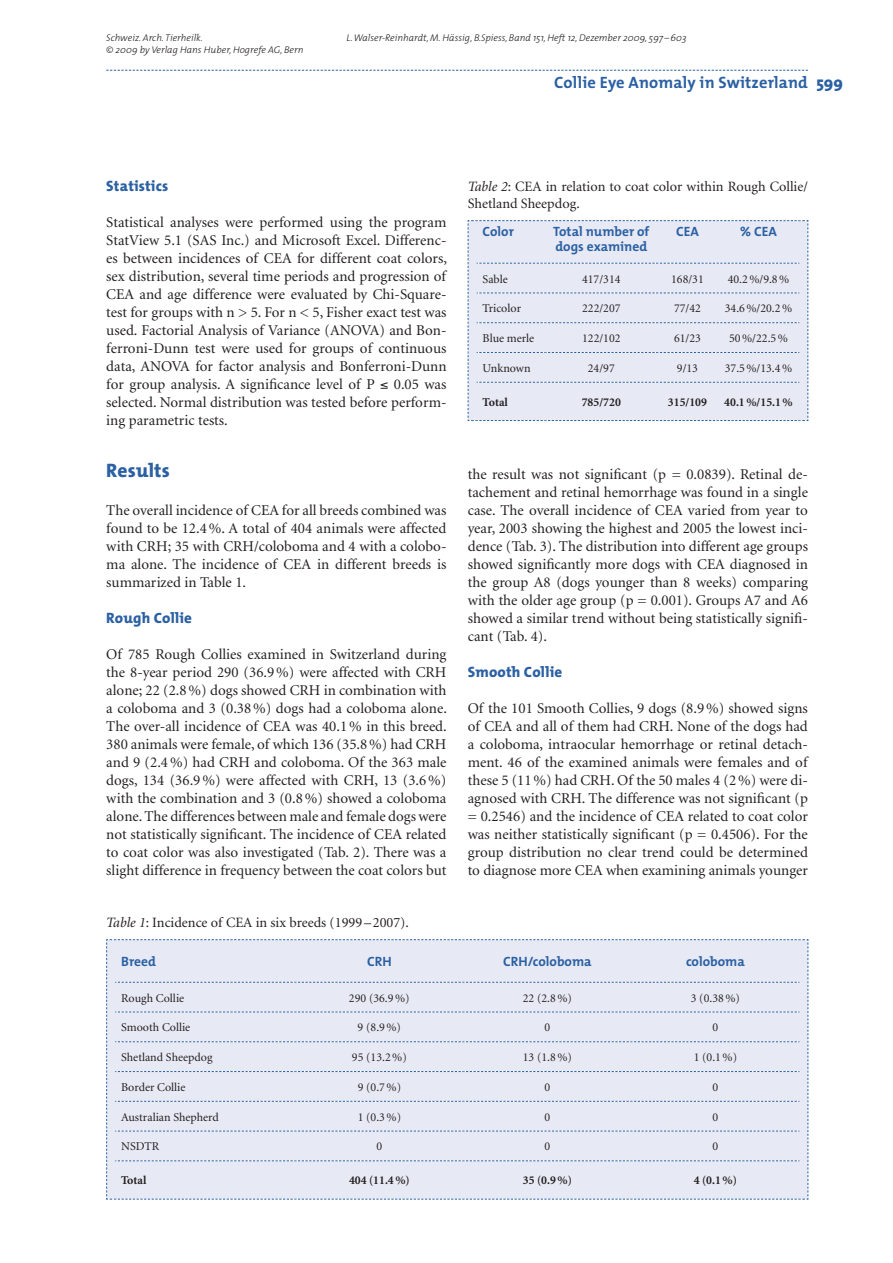
<style>
.page{position:relative;width:893px;height:1263px;background:#fff}
.page>*{position:absolute;margin:0;border:0;box-sizing:border-box;transform-origin:0 0}
.t1{font:800 19.5px "The Mix";letter-spacing:.01em;color:#2b60a3}
.t2{font:700 16.5px "The Mix";letter-spacing:.01em;color:#2b60a3}
.t3{font:15px/18px "Minion";color:#231f20;text-align:justify}
.t4{font:800 15px "The Mix";letter-spacing:.01em;color:#2b60a3}
.t5{font:14.25px/16.5px "Minion";color:#231f20}
.t6{font:700 13.5px/15px "The Mix";color:#2b60a3}
.t7{font:12px "Minion";color:#231f20}
.t8{font:700 12px "Minion";color:#231f20}
.t9{font:italic 300 9.75px "The Mix";color:#231f20}
.s1{font-weight:800}
.s2{font-style:italic}
</style>
<div class="page">
<svg style="left:106px;top:70px;width:702px;height:1px"></svg>
<div style="left:106px;top:939px;width:703px;height:261px;background:#e7e9f4"></div>
<div style="left:467px;top:220px;width:342px;height:201px;background:#e7e9f4"></div>
<p class="t9" style="left:106px;top:33px;width:98px">Schweiz. Arch. Tierheilk.</p>
<p class="t9" style="left:347px;top:33px;width:342px">L. Walser-Reinhardt, M. Hässig, B.Spiess, Band 151, Heft 12, Dezember 2009, 597 – 603</p>
<p class="t9" style="left:106px;top:45px;width:199px">© 2009 by Verlag Hans Huber, Hogrefe AG, Bern</p>
<p class="t2" style="left:554px;top:75px;width:290px">Collie Eye Anomaly in Switzerland <span class="s1">599</span></p>
<p class="t4" style="left:106px;top:179px;width:64px">Statistics</p>
<p class="t3" style="left:106px;top:215px;width:342px">Statistical analyses were performed using the program StatView 5.1 (SAS Inc.) and Microsoft Excel. Differenc&shy;es between incidences of CEA for different coat colors, sex distribution, several time periods and progression of CEA and age difference were evaluated by Chi-Square&shy;test for groups with n &gt; 5. For n &lt; 5, Fisher exact test was used. Factorial Analysis of Variance (ANOVA) and Bon&shy;ferroni-Dunn test were used for groups of continuous data, ANOVA for factor analysis and Bonferroni-Dunn for group analysis. A significance level of P</p>
<p class="t3" style="left:106px;top:377px;width:342px;text-indent:287px">0.05 was selected. Normal distribution was tested before perform&shy;ing parametric tests.</p>
<h1 class="t1" style="left:106px;top:461px;width:65px">Results</h1>
<p class="t3" style="left:106px;top:503px;width:342px">The overall incidence of CEA for all breeds combined was found to be 12.4 %. A total of 404 animals were affected with CRH; 35 with CRH/coloboma and 4 with a colobo&shy;ma alone. The incidence of CEA in different breeds is summarized in Table 1.</p>
<p class="t4" style="left:106px;top:611px;width:87px">Rough Collie</p>
<p class="t3" style="left:106px;top:647px;width:342px">Of 785 Rough Collies examined in Switzerland during the 8-year period 290 (36.9 %) were affected with CRH alone; 22 (2.8 %) dogs showed CRH in combination with a coloboma and 3 (0.38 %) dogs had a coloboma alone.<br>The over-all incidence of CEA was 40.1 % in this breed.<br>380 animals were female, of which 136 (35.8 %) had CRH and 9 (2.4 %) had CRH and coloboma. Of the 363 male dogs, 134 (36.9 %) were affected with CRH, 13 (3.6 %) with the combination and 3 (0.8 %) showed a coloboma alone. The differences between male and female dogs were not statistically significant. The incidence of CEA related to coat color was also investigated (Tab. 2). There was a slight difference in frequency between the coat colors but</p>
<p class="t5" style="left:106px;top:915px;width:304px"><span class="s2">Table 1</span>: Incidence of CEA in six breeds (1999 – 2007).</p>
<p class="t5" style="left:468px;top:179px;width:342px"><span class="s2">Table 2</span>: CEA in relation to coat color within Rough Collie/<br>Shetland Sheepdog.</p>
<p class="t6" style="left:483px;top:225px;width:33px">Color</p>
<p class="t6" style="left:553px;top:225px;width:98px">Total number of dogs examined</p>
<p class="t6" style="left:676px;top:225px;width:24px">CEA</p>
<p class="t6" style="left:740px;top:225px;width:38px">% CEA</p>
<p class="t7" style="left:483px;top:274px;width:27px">Sable</p>
<p class="t7" style="left:582px;top:274px;width:40px">417/314</p>
<p class="t7" style="left:671px;top:274px;width:34px">168/31</p>
<p class="t7" style="left:728px;top:274px;width:63px">40.2 %/9.8 %</p>
<p class="t7" style="left:483px;top:304px;width:40px">Tricolor</p>
<p class="t7" style="left:582px;top:304px;width:40px">222/207</p>
<p class="t7" style="left:674px;top:304px;width:28px">77/42</p>
<p class="t7" style="left:725px;top:304px;width:69px">34.6 %/20.2 %</p>
<p class="t7" style="left:483px;top:334px;width:53px">Blue merle</p>
<p class="t7" style="left:582px;top:334px;width:40px">122/102</p>
<p class="t7" style="left:674px;top:334px;width:28px">61/23</p>
<p class="t7" style="left:729px;top:334px;width:60px">50 %/22.5 %</p>
<p class="t7" style="left:483px;top:363px;width:50px">Unknown</p>
<p class="t7" style="left:588px;top:363px;width:28px">24/97</p>
<p class="t7" style="left:677px;top:363px;width:23px">9/13</p>
<p class="t7" style="left:725px;top:363px;width:69px">37.5 %/13.4 %</p>
<p class="t8" style="left:483px;top:397px;width:27px">Total</p>
<p class="t8" style="left:582px;top:397px;width:41px">785/720</p>
<p class="t8" style="left:668px;top:397px;width:41px">315/109</p>
<p class="t8" style="left:724px;top:397px;width:70px">40.1 %/15.1 %</p>
<p class="t3" style="left:468px;top:467px;width:342px">the result was not significant (p = 0.0839). Retinal de&shy;tachement and retinal hemorrhage was found in a single case. The overall incidence of CEA varied from year to year, 2003 showing the highest and 2005 the lowest inci&shy;dence (Tab. 3). The distribution into different age groups showed significantly more dogs with CEA diagnosed in the group A8 (dogs younger than 8 weeks) comparing with the older age group (p = 0.001). Groups A7 and A6 showed a similar trend without being statistically signifi&shy;cant (Tab. 4).</p>
<p class="t4" style="left:468px;top:665px;width:96px">Smooth Collie</p>
<p class="t3" style="left:468px;top:701px;width:342px">Of the 101 Smooth Collies, 9 dogs (8.9 %) showed signs of CEA and all of them had CRH. None of the dogs had a coloboma, intraocular hemorrhage or retinal detach&shy;ment. 46 of the examined animals were females and of these 5 (11 %) had CRH. Of the 50 males 4 (2 %) were di&shy;agnosed with CRH. The difference was not significant (p = 0.2546) and the incidence of CEA related to coat color was neither statistically significant (p = 0.4506). For the group distribution no clear trend could be determined to diagnose more CEA when examining animals younger</p>
<p class="t6" style="left:121px;top:954px;width:36px">Breed</p>
<p class="t6" style="left:367px;top:954px;width:26px">CRH</p>
<p class="t6" style="left:503px;top:954px;width:90px">CRH/coloboma</p>
<p class="t6" style="left:686px;top:954px;width:60px">coloboma</p>
<p class="t7" style="left:121px;top:993px;width:65px">Rough Collie</p>
<p class="t7" style="left:349px;top:993px;width:62px">290 (36.9 %)</p>
<p class="t7" style="left:523px;top:993px;width:51px">22 (2.8 %)</p>
<p class="t7" style="left:691px;top:993px;width:51px">3 (0.38 %)</p>
<p class="t7" style="left:121px;top:1023px;width:71px">Smooth Collie</p>
<p class="t7" style="left:358px;top:1023px;width:45px">9 (8.9 %)</p>
<p class="t7" style="left:544px;top:1023px;width:7px">0</p>
<p class="t7" style="left:712px;top:1023px;width:7px">0</p>
<p class="t7" style="left:121px;top:1053px;width:93px">Shetland Sheepdog</p>
<p class="t7" style="left:352px;top:1053px;width:56px">95 (13.2 %)</p>
<p class="t7" style="left:523px;top:1053px;width:51px">13 (1.8 %)</p>
<p class="t7" style="left:694px;top:1053px;width:45px">1 (0.1 %)</p>
<p class="t7" style="left:121px;top:1082px;width:66px">Border Collie</p>
<p class="t7" style="left:358px;top:1082px;width:45px">9 (0.7 %)</p>
<p class="t7" style="left:544px;top:1082px;width:7px">0</p>
<p class="t7" style="left:712px;top:1082px;width:7px">0</p>
<p class="t7" style="left:121px;top:1112px;width:99px">Australian Shepherd</p>
<p class="t7" style="left:358px;top:1112px;width:45px">1 (0.3 %)</p>
<p class="t7" style="left:544px;top:1112px;width:7px">0</p>
<p class="t7" style="left:712px;top:1112px;width:7px">0</p>
<p class="t7" style="left:121px;top:1142px;width:40px">NSDTR</p>
<p class="t7" style="left:376px;top:1142px;width:7px">0</p>
<p class="t7" style="left:544px;top:1142px;width:7px">0</p>
<p class="t7" style="left:712px;top:1142px;width:7px">0</p>
<p class="t8" style="left:121px;top:1176px;width:27px">Total</p>
<p class="t8" style="left:349px;top:1176px;width:62px">404 (11.4 %)</p>
<p class="t8" style="left:523px;top:1176px;width:51px">35 (0.9 %)</p>
<p class="t8" style="left:694px;top:1176px;width:45px">4 (0.1 %)</p>
</div>
